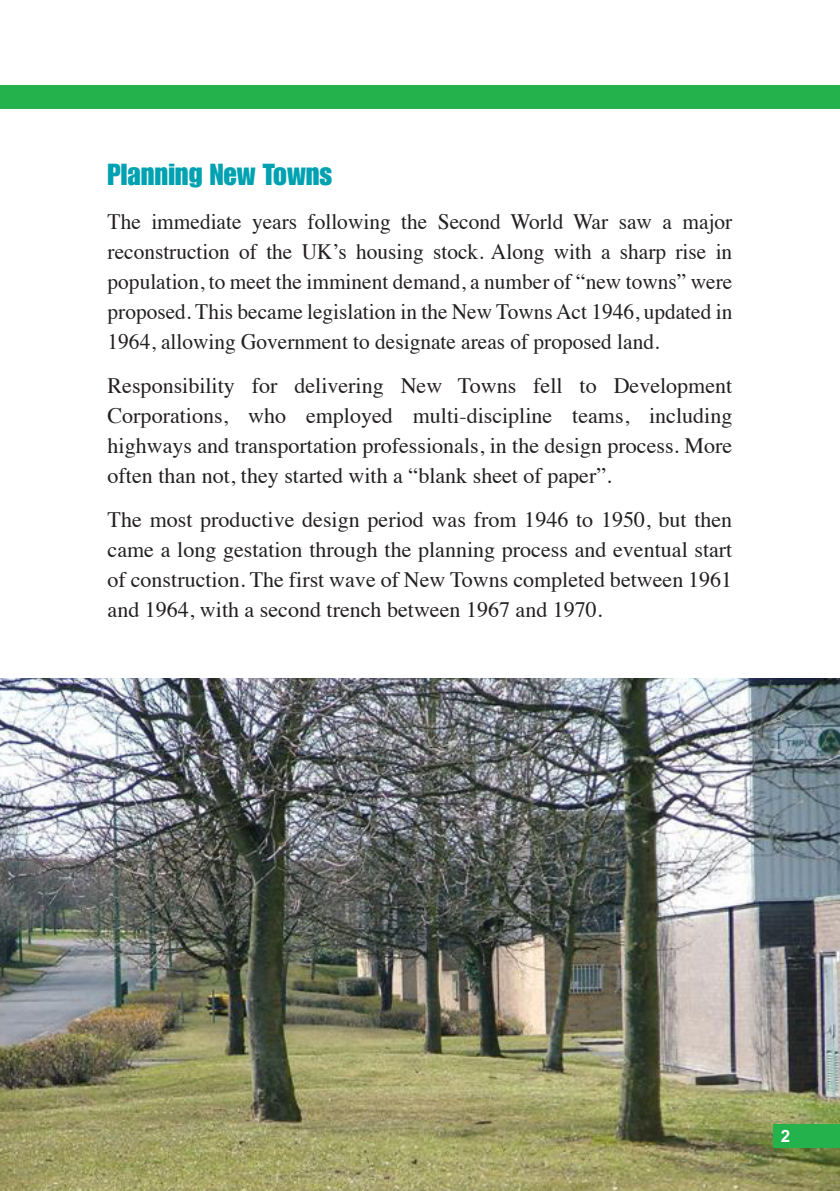
<style>
.page{position:relative;width:840px;height:1191px;background:#fff}
.page>*{position:absolute;margin:0;border:0;box-sizing:border-box;transform-origin:0 0}
.t1{font:29.8px "Impact LT";color:#00a2b2}
.t2{font:22px/30px "Times";color:#231f20;text-align:justify}
.t3{font:700 17px "Arial MT Std";color:#fff}
</style>
<div class="page">
<img style="left:0;top:678px;width:839px;height:513px">
<div style="left:773px;top:1123px;width:66px;height:24px;background:#23b24b"></div>
<div style="left:0;top:85px;width:839px;height:24px;background:#23b24b"></div>
<h1 class="t1" style="left:108px;top:157px;width:226px">Planning New Towns</h1>
<p class="t2" style="left:108px;top:204px;width:626px">The immediate years following the Second World War saw a major reconstruction of the UK’s housing stock. Along with a sharp rise in population, to meet the imminent demand, a number of “new towns” were proposed. This became legislation in the New Towns Act 1946, updated in 1964, allowing Government to designate areas of proposed land.</p>
<p class="t2" style="left:108px;top:368px;width:626px">Responsibility for delivering New Towns fell to Development Corporations, who employed multi-discipline teams, including highways and transportation professionals, in the design process. More often than not, they started with a “blank sheet of paper”.</p>
<p class="t2" style="left:108px;top:502px;width:626px">The most productive design period was from 1946 to 1950, but then came a long gestation through the planning process and eventual start of construction. The first wave of New Towns completed between 1961 and 1964, with a second trench between 1967 and 1970.</p>
<p class="t3" style="left:780px;top:1125px;width:11px">2</p>
</div>
